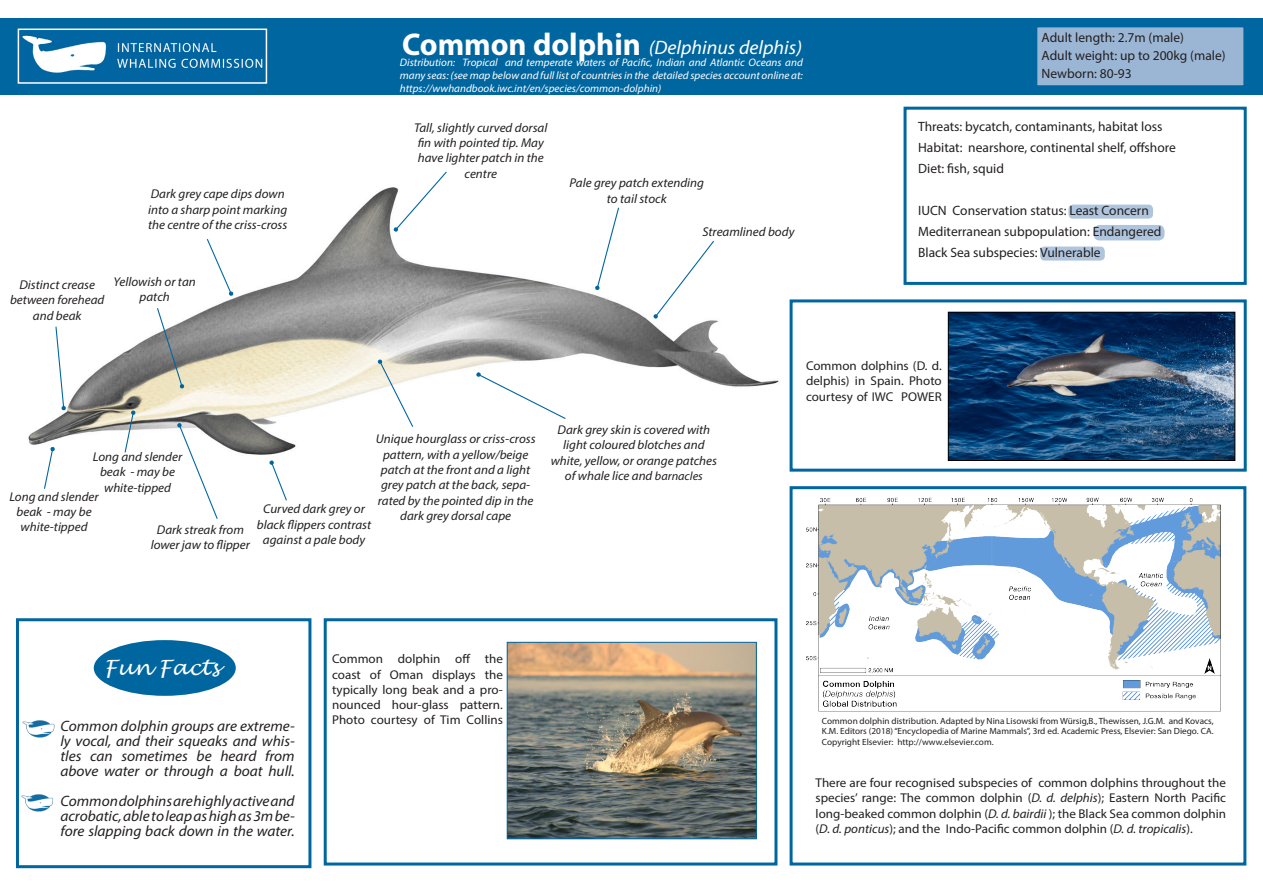
<style>
.page{position:relative;width:1263px;height:893px;background:#fff}
.page>*{position:absolute;margin:0;border:0;box-sizing:border-box;transform-origin:0 0}
.Species_name{font:700 31.5px "Myriad Pro";color:#fff}
.Info_boxes{font:italic 21px "Lucida Handwriting";color:#fff}
.Info_boxes-2{font:italic 19.5px "Myriad Pro";color:#fff}
.Info_boxes-3{font:italic 15px/15px "Myriad Pro";color:#231f20;text-align:justify}
.t1{font:13.5px "Myriad Pro";color:#231f20}
.Info_boxes-4{font:italic 12.75px/15.3px "Myriad Pro";color:#231f20;text-align:center}
.Info_boxes-5{font:12.75px/15.3px "Myriad Pro";color:#231f20;text-align:justify}
.Info_boxes-6{font:italic 10.8px/13px "Myriad Pro";color:#fff;text-align:justify}
.Info_boxes-7{font:9px/10.8px "Myriad Pro";color:#231f20;text-align:justify}
.s1{font-size:12px}
.s2{font-style:italic}
</style>
<div class="page">
<img style="left:28px;top:189px;width:751px;height:266px">
<div style="left:0;top:18px;width:1263px;height:77px;background:#0066a0"></div>
<svg style="left:190px;top:237px;width:58px;height:60px"></svg>
<svg style="left:129px;top:306px;width:82px;height:83px"></svg>
<svg style="left:28px;top:325px;width:69px;height:86px"></svg>
<svg style="left:384px;top:171px;width:75px;height:61px"></svg>
<svg style="left:585px;top:206px;width:46px;height:85px"></svg>
<svg style="left:476px;top:353px;width:91px;height:87px"></svg>
<svg style="left:364px;top:359px;width:64px;height:70px"></svg>
<svg style="left:109px;top:410px;width:40px;height:44px"></svg>
<svg style="left:172px;top:423px;width:53px;height:96px"></svg>
<svg style="left:29px;top:446px;width:39px;height:43px"></svg>
<svg style="left:269px;top:460px;width:18px;height:41px"></svg>
<svg style="left:651px;top:240px;width:67px;height:79px"></svg>
<div style="left:1036px;top:27px;width:208px;height:59px;background:#9bb6d4"></div>
<div style="left:1036px;top:26px;width:209px;height:61px;border:2px solid #0066a0"></div>
<div style="left:324px;top:618px;width:453px;height:247px;background:#fff;border:3px solid #0066a0"></div>
<img style="left:509px;top:644px;width:245px;height:193px">
<div style="left:507px;top:642px;width:249px;height:197px;border:1px solid #0066a0"></div>
<img style="left:22px;top:35px;width:241px;height:38px">
<div style="left:18px;top:29px;width:249px;height:55px;border:2px solid #fff"></div>
<div style="left:1040px;top:247px;width:65px;height:14px;background:#afc5dd;border-radius:4px"></div>
<div style="left:1093px;top:225px;width:71px;height:15px;background:#afc5dd;border-radius:6px"></div>
<div style="left:789px;top:299px;width:458px;height:173px;border:3px solid #0066a0"></div>
<div style="left:903px;top:107px;width:344px;height:178px;border:3px solid #0066a0"></div>
<div style="left:1068px;top:205px;width:85px;height:14px;background:#afc5dd;border-radius:4px"></div>
<div style="left:16px;top:618px;width:295px;height:250px;background:#fff;border:3px solid #0066a0"></div>
<img style="left:22px;top:720px;width:33px;height:18px">
<img style="left:21px;top:794px;width:33px;height:17px">
<div style="left:94px;top:640px;width:142px;height:56px;background:#0066a0;border-radius:50%"></div>
<div style="left:789px;top:486px;width:457px;height:379px;background:#fff;border:3px solid #0066a0"></div>
<img style="left:950px;top:314px;width:283px;height:145px">
<div style="left:948px;top:312px;width:287px;height:149px;border:1px solid #000"></div>
<img style="left:806px;top:497px;width:415px;height:215px">
<p class="Info_boxes-4" style="left:148px;top:186px;width:141px;text-align:left">Dark grey cape dips down into a sharp point marking the centre of the criss-cross</p>
<p class="Info_boxes-4" style="left:10px;top:277px;width:96px">Distinct crease between forehead and beak</p>
<p class="Info_boxes-4" style="left:114px;top:274px;width:84px">Yellowish or tan patch</p>
<p class="Species_name" style="left:402px;top:24px;width:240px">Common dolphin</p>
<p class="Info_boxes-2" style="left:649px;top:36px;width:155px">(Delphinus delphis)</p>
<p class="Info_boxes-6" style="left:400px;top:56px;width:404px">Distribution: Tropical and temperate waters of Pacific, Indian and Atlantic Oceans and many seas: (see map below and full list of countries in the detailed species account online at: https://wwhandbook.iwc.int/en/species/common-dolphin)</p>
<p class="Info_boxes-4" style="left:414px;top:120px;width:135px">Tall, slightly curved dorsal fin with pointed tip. May have lighter patch in the centre</p>
<p class="Info_boxes-4" style="left:570px;top:175px;width:136px">Pale grey patch extending to tail stock</p>
<p class="Info_boxes-4" style="left:702px;top:224px;width:94px">Streamlined body</p>
<p class="t1" style="left:1041px;top:29px;width:144px">Adult length: 2.7m (male)</p>
<p class="t1" style="left:1041px;top:47px;width:186px">Adult weight: up to 200kg (male)</p>
<p class="t1" style="left:1041px;top:65px;width:92px">Newborn: 80-93</p>
<p class="t1" style="left:918px;top:118px;width:246px">Threats: bycatch, contaminants, habitat loss</p>
<p class="t1" style="left:918px;top:139px;width:259px">Habitat: nearshore, continental shelf, offshore</p>
<p class="t1" style="left:918px;top:160px;width:87px">Diet: fish, squid</p>
<p class="t1" style="left:918px;top:202px;width:232px">IUCN Conservation status: Least Concern</p>
<p class="t1" style="left:918px;top:223px;width:245px">Mediterranean subpopulation: Endangered</p>
<p class="t1" style="left:918px;top:244px;width:184px">Black Sea subspecies: Vulnerable</p>
<p class="Info_boxes-5" style="left:806px;top:358px;width:137px">Common dolphins (D. d. delphis) in Spain. Photo courtesy of IWC POWER</p>
<p class="Info_boxes-4" style="left:376px;top:431px;width:161px">Unique hourglass or criss-cross pattern, with a yellow/beige patch at the front and a light grey patch at the back, sepa&shy;rated by the pointed dip in the dark grey dorsal cape</p>
<p class="Info_boxes-4" style="left:93px;top:449px;width:91px">Long and slender beak - may be white-tipped</p>
<p class="Info_boxes-4" style="left:151px;top:522px;width:101px">Dark streak from lower jaw to flipper</p>
<p class="Info_boxes-4" style="left:9px;top:489px;width:91px">Long and slender beak - may be white-tipped</p>
<p class="Info_boxes-4" style="left:257px;top:501px;width:116px">Curved dark grey or black flippers contrast against a pale body</p>
<p class="Info_boxes-4" style="left:551px;top:422px;width:168px">Dark grey skin is covered with light coloured blotches and white, yellow, or orange patches of whale lice and <span class="s1">barnacles</span></p>
<p class="Info_boxes" style="left:104px;top:655px;width:117px">Fun Facts</p>
<p class="Info_boxes-3" style="left:60px;top:719px;width:236px">Common dolphin groups are extreme&shy;ly vocal, and their squeaks and whis&shy;tles can sometimes be heard from above water or through a boat hull.</p>
<p class="Info_boxes-3" style="left:60px;top:794px;width:236px">Common dolphins are highly active and acrobatic, able to leap as high as 3m be&shy;fore slapping back down in the water.</p>
<p class="Info_boxes-5" style="left:332px;top:651px;width:172px">Common dolphin off the coast of Oman displays the typically long beak and a pro&shy;nounced hour-glass pattern.<br>Photo courtesy of Tim Collins</p>
<p class="Info_boxes-7" style="left:822px;top:715px;width:393px">Common dolphin distribution. Adapted by Nina Lisowski from Würsig,B., Thewissen, J.G.M. and Kovacs, K.M. Editors (2018) “Encyclopedia of Marine Mammals”, 3rd ed. Academic Press, Elsevier: San Diego. CA.<br>Copyright Elsevier: http://www.elsevier.com.</p>
<p class="Info_boxes-5" style="left:815px;top:775px;width:412px">There are four recognised subspecies of common dolphins throughout the species’ range: The common dolphin (<span class="s2">D. d. delphis</span>); Eastern North Pacific long-beaked common dolphin (<span class="s2">D. d. bairdii</span> ); the Black Sea common dolphin (<span class="s2">D. d. ponticus</span>); and the Indo-Pacific common dolphin (<span class="s2">D. d. tropicalis</span>).</p>
</div>
